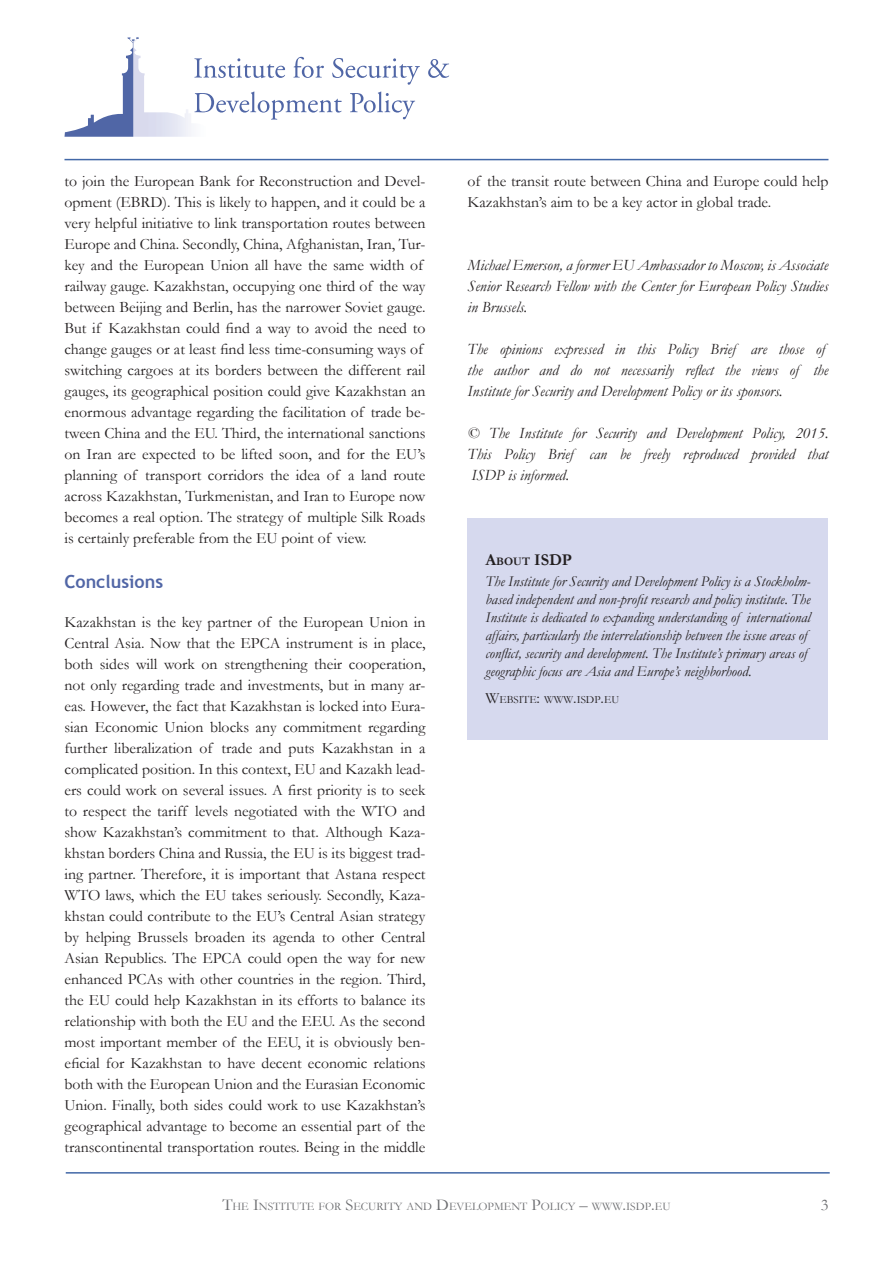
<style>
.page{position:relative;width:893px;height:1263px;background:#fff}
.page>*{position:absolute;margin:0;border:0;box-sizing:border-box;transform-origin:0 0}
.Heading_1{font:700 18px "Trebuchet MS";color:#5166a6}
.t1{font:700 16.5px "Garamond";color:#231f20}
.t2{font:16.5px "Garamond";color:#6c6d70}
.t3{font:15.75px/21px "Garamond";color:#231f20}
.t4{font:italic 15.75px/21px "Garamond";color:#231f20;text-align:justify}
.Info_Box{font:italic 15px/18px "Garamond";color:#231f20}
.t5{font:11.55px "Garamond";color:#6c6d70}
.t6{font:10.95px "Garamond";color:#231f20}
.s1{font-size:11.55px}
.s2{font-size:15.75px}
.s3{font-size:16.5px}
</style>
<div class="page">
<hr style="left:66px;top:1172px;width:764px;height:1px;background:#4268a7">
<hr style="left:64px;top:159px;width:764px;height:1px;background:#4268a7">
<svg style="left:65px;top:37px;width:74px;height:100px"></svg>
<svg style="left:194px;top:58px;width:91px;height:20px"></svg>
<svg style="left:293px;top:57px;width:31px;height:21px"></svg>
<svg style="left:332px;top:58px;width:88px;height:27px"></svg>
<svg style="left:428px;top:59px;width:21px;height:19px"></svg>
<svg style="left:194px;top:91px;width:148px;height:29px"></svg>
<svg style="left:350px;top:91px;width:65px;height:28px"></svg>
<div style="left:467px;top:518px;width:361px;height:222px;background:#d6d9ee"></div>
<p class="t3" style="left:64px;top:170px;width:362px">to join the European Bank for Reconstruction and Devel&shy;opment (EBRD). This is likely to happen, and it could be a very helpful initiative to link transportation routes between Europe and China. Secondly, China, Afghanistan, Iran, Tur&shy;key and the European Union all have the same width of railway gauge. Kazakhstan, occupying one third of the way between Beijing and Berlin, has the narrower Soviet gauge.<br>But if Kazakhstan could find a way to avoid the need to change gauges or at least find less time-consuming ways of switching cargoes at its borders between the different rail gauges, its geographical position could give Kazakhstan an enormous advantage regarding the facilitation of trade be&shy;tween China and the EU. Third, the international sanctions on Iran are expected to be lifted soon, and for the EU’s planning of transport corridors the idea of a land route across Kazakhstan, Turkmenistan, and Iran to Europe now becomes a real option. The strategy of multiple Silk Roads is certainly preferable from the EU point of view.</p>
<p class="Heading_1" style="left:64px;top:570px;width:100px">Conclusions</p>
<p class="t3" style="left:64px;top:611px;width:362px;text-align:justify">Kazakhstan is the key partner of the European Union in Central Asia. Now that the EPCA instrument is in place, both sides will work on strengthening their cooperation, not only regarding trade and investments, but in many ar&shy;eas. However, the fact that Kazakhstan is locked into Eura&shy;sian Economic Union blocks any commitment regarding further liberalization of trade and puts Kazakhstan in a complicated position. In this context, EU and Kazakh lead&shy;ers could work on several issues. A first priority is to seek to respect the tariff levels negotiated with the WTO and show Kazakhstan’s commitment to that. Although Kaza&shy;khstan borders China and Russia, the EU is its biggest trad&shy;ing partner. Therefore, it is important that Astana respect WTO laws, which the EU takes seriously. Secondly, Kaza&shy;khstan could contribute to the EU’s Central Asian strategy by helping Brussels broaden its agenda to other Central Asian Republics. The EPCA could open the way for new enhanced PCAs with other countries in the region. Third, the EU could help Kazakhstan in its efforts to balance its relationship with both the EU and the EEU. As the second most important member of the EEU, it is obviously ben&shy;eficial for Kazakhstan to have decent economic relations both with the European Union and the Eurasian Economic Union. Finally, both sides could work to use Kazakhstan’s geographical advantage to become an essential part of the transcontinental transportation routes. Being in the middle</p>
<p class="t3" style="left:467px;top:170px;width:362px">of the transit route between China and Europe could help<br>Kazakhstan’s aim to be a key actor in global trade.</p>
<p class="t4" style="left:467px;top:254px;width:362px">Michael Emerson, a former EU Ambassador to Moscow, is Associate Senior Research Fellow with the Center for European Policy Studies in Brussels.</p>
<p class="t4" style="left:467px;top:338px;width:362px;text-align:left">The opinions expressed in this Policy Brief are those of the author and do not necessarily reflect the views of the<br>Institute for Security and Development Policy or its sponsors.</p>
<p class="t4" style="left:467px;top:422px;width:362px">© The Institute for Security and Development Policy, 2015.<br>This Policy Brief can be freely reproduced provided that ISDP is informed.</p>
<p class="t1" style="left:485px;top:549px;width:88px">A<span class="s1">bout</span> ISDP</p>
<p class="Info_Box" style="left:485px;top:572px;width:327px">The Institute for Security and Development Policy is a Stockholm&shy;based independent and non-profit research and policy institute. The Institute is dedicated to expanding understanding of international affairs, particularly the interrelationship between the issue areas of conflict, security and development. The Institute’s primary areas of geographic focus are Asia and Europe’s neighborhood.</p>
<p class="t6" style="left:485px;top:692px;width:135px"><span class="s2">W</span>EBSITE<span class="s2">:</span> WWW<span class="s2">.</span>ISDP<span class="s2">.</span>EU</p>
<p class="t5" style="left:222px;top:1198px;width:450px"><span class="s3">T</span>HE <span class="s3">I</span>NSTITUTE FOR <span class="s3">S</span>ECURITY AND <span class="s3">D</span>EVELOPMENT <span class="s3">P</span>OLICY <span class="s3">–</span> WWW<span class="s3">.</span>ISDP<span class="s3">.</span>EU</p>
<p class="t2" style="left:821px;top:1194px;width:9px">3</p>
</div>
